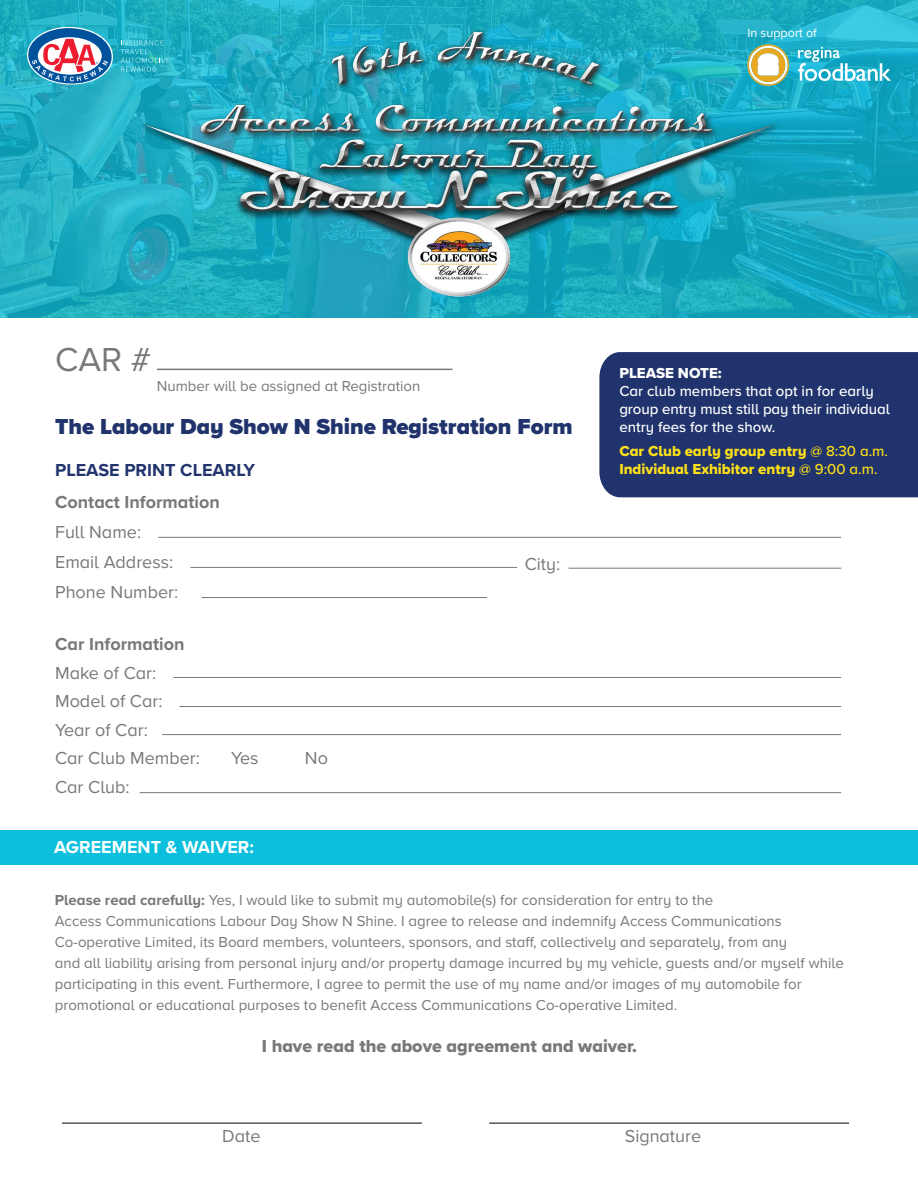
<style>
.page{position:relative;width:918px;height:1188px;background:#fff}
.page>*{position:absolute;margin:0;border:0;box-sizing:border-box;transform-origin:0 0}
.t1{font:34.5px "Proxima Nova A";color:#77787b}
.t2{font:900 22.5px "Proxima Nova A";color:#20336c}
.t3{font:18px/28.5px "Proxima Nova A";color:#77787b}
.t4{font:18px "Proxima Nova A Extrabld";color:#77787b}
.t5{font:700 18px "Proxima Nova A";color:#77787b}
.t6{font:700 18px "Proxima Nova A";color:#20336c}
.t7{font:700 18px "Proxima Nova A";color:#fff}
.t8{font:15px/21px "Proxima Nova A";color:#77787b}
.t9{font:500 15px/18px "Proxima Nova A";color:#fff}
.t10{font:15px/18px "Proxima Nova A Extrabld";color:#fee018}
.t11{font:15px "Proxima Nova A Extrabld";color:#fff}
.t12{font:12.6px "Proxima Nova A";color:#fff}
.s1{font-family:"Proxima Nova A";font-weight:500}
.s2{font-weight:700}
</style>
<div class="page">
<svg style="left:0;top:0;width:918px;height:318px;background:#1eacc2"></svg>
<div style="left:0;top:830px;width:918px;height:35px;background:#0cc0dd"></div>
<hr style="left:62px;top:1123px;width:360px;height:1px;background:#000">
<hr style="left:489px;top:1123px;width:360px;height:1px;background:#000">
<hr style="left:157px;top:369px;width:295px;height:1px;background:#77787b">
<img style="left:111px;top:17px;width:696px;height:290px">
<hr style="left:158px;top:537px;width:683px;height:1px;background:#77787b">
<hr style="left:190px;top:567px;width:327px;height:1px;background:#77787b">
<hr style="left:202px;top:597px;width:285px;height:1px;background:#77787b">
<hr style="left:174px;top:677px;width:667px;height:1px;background:#77787b">
<hr style="left:179px;top:706px;width:662px;height:1px;background:#77787b">
<hr style="left:162px;top:734px;width:679px;height:1px;background:#77787b">
<hr style="left:140px;top:792px;width:701px;height:1px;background:#77787b">
<hr style="left:569px;top:568px;width:272px;height:1px;background:#77787b">
<svg style="left:747px;top:44px;width:42px;height:42px"></svg>
<svg style="left:798px;top:47px;width:93px;height:35px;background:#4fbfd5"></svg>
<svg style="left:121px;top:40px;width:49px;height:32px;background:#32b4c7"></svg>
<svg style="left:27px;top:27px;width:86px;height:58px"></svg>
<div style="left:599px;top:352px;width:319px;height:145px;background:#20336c"></div>
<p class="t12" style="left:747px;top:23px;width:71px">In support of</p>
<h1 class="t1" style="left:55px;top:334px;width:98px">CAR #</h1>
<p class="t8" style="left:157px;top:375px;width:265px">Number will be assigned at Registration</p>
<h2 class="t2" style="left:55px;top:409px;width:519px">The Labour Day Show N Shine Registration Form</h2>
<p class="t6" style="left:55px;top:457px;width:202px">PLEASE PRINT CLEARLY</p>
<p class="t5" style="left:55px;top:489px;width:166px">Contact Information</p>
<p class="t3" style="left:55px;top:516px;width:125px;line-height:30px">Full Name:<br>Email Address:<br>Phone Number:</p>
<p class="t5" style="left:55px;top:631px;width:131px">Car Information</p>
<p class="t3" style="left:55px;top:658px;width:146px">Make of Car:<br>Model of Car:<br>Year of Car:<br>Car Club Member:</p>
<p class="t3" style="left:55px;top:772px;width:76px">Car Club:</p>
<p class="t3" style="left:231px;top:743px;width:29px">Yes</p>
<p class="t3" style="left:305px;top:743px;width:25px">No</p>
<p class="t7" style="left:54px;top:833px;width:201px">AGREEMENT &amp; WAIVER:</p>
<p class="t3" style="left:525px;top:549px;width:37px">City:</p>
<p class="t11" style="left:619px;top:361px;width:104px">PLEASE NOTE:</p>
<p class="t9" style="left:619px;top:381px;width:272px">Car club members that opt in for early group entry must still pay their individual entry fees for the show.</p>
<p class="t10" style="left:619px;top:442px;width:270px">Car Club early group entry <span class="s1">@ 8:30 a.m.<br></span>Individual Exhibitor entry <span class="s1">@ 9:00 a.m.</span></p>
<p class="t8" style="left:55px;top:888px;width:791px"><span class="s2">Please read carefully:</span> Yes, I would like to submit my automobile(s) for consideration for entry to the<br>Access Communications Labour Day Show N Shine. I agree to release and indemnify Access Communications Co-operative Limited, its Board members, volunteers, sponsors, and staff, collectively and separately, from any<br>and all liability arising from personal injury and/or property damage incurred by my vehicle, guests and/or myself while participating in this event. Furthermore, I agree to permit the use of my name and/or images of my automobile for promotional or educational purposes to benefit Access Communications Co-operative Limited.</p>
<p class="t4" style="left:262px;top:1033px;width:377px">I have read the above agreement and waiver.</p>
<p class="t3" style="left:222px;top:1121px;width:40px">Date</p>
<p class="t3" style="left:625px;top:1121px;width:78px">Signature</p>
</div>
